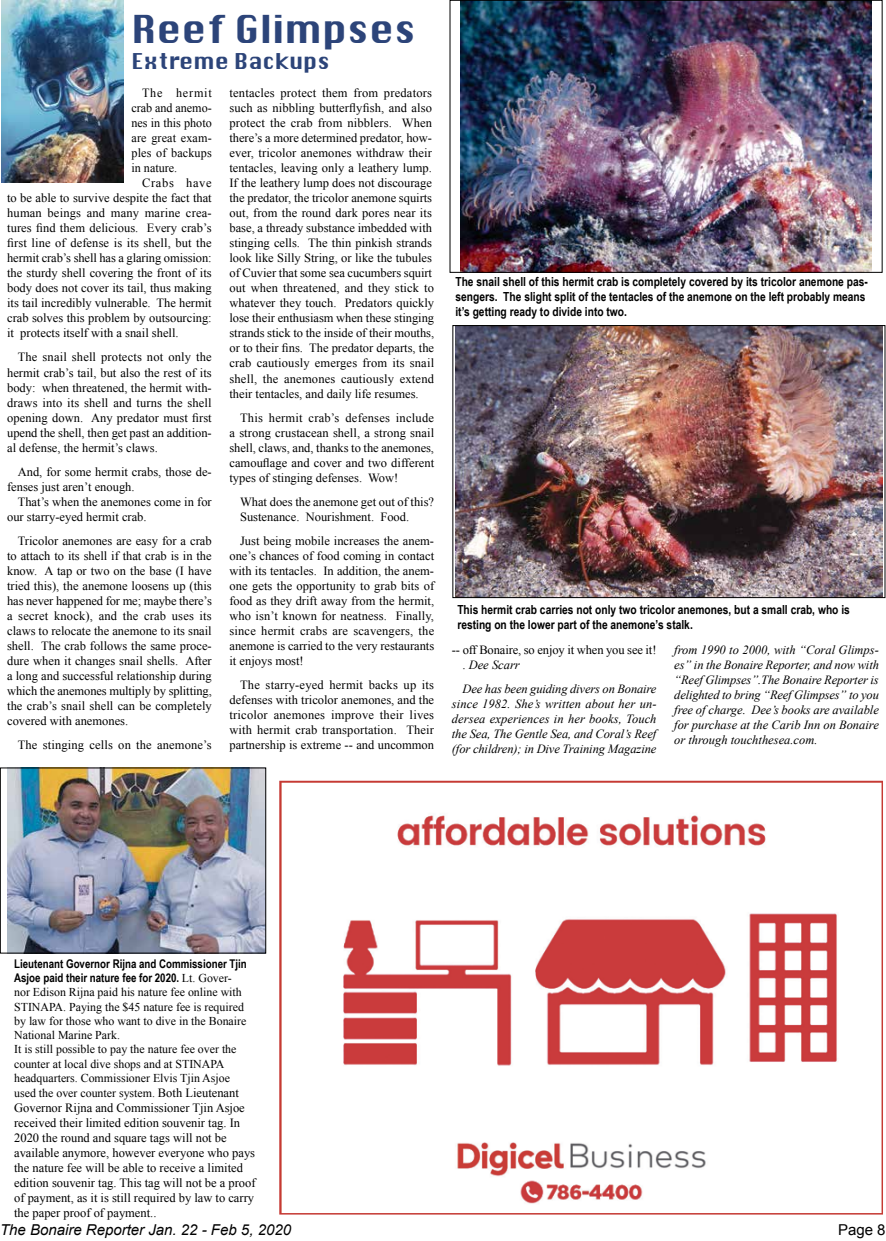
<style>
.page{position:relative;width:886px;height:1241px;background:#fff}
.page>*{position:absolute;margin:0;border:0;box-sizing:border-box;transform-origin:0 0}
.t1{font:37.5px "Silom";color:#2c4479}
.t2{font:21.25px "Silom";color:#2c4479}
.t3{font:italic 15px "Arial";color:#000}
.t4{font:15px "Arial";color:#000}
.t5{font:12.62px/15px "Times New Roman";color:#000}
.t6{font:12.5px/15px "Times New Roman";color:#000;text-align:justify}
.t7{font:italic 12.5px/15px "Times New Roman";letter-spacing:-.005em;color:#000;text-align:justify}
.t8{font:700 12.5px/15px "Arial Narrow";color:#000}
.t9{font:12px/14.4px "Times New Roman";color:#000}
.t10{font:700 12px/14.2px "Arial Narrow";color:#000}
.s1{font-style:italic}
.s2{font-family:"Times New Roman";font-weight:400}
.s3{font-size:12.62px}
</style>
<div class="page">
<img style="left:1px;top:0;width:122px;height:183px">
<img style="left:460px;top:2px;width:412px;height:268px">
<div style="left:450px;top:0;width:432px;height:272px;border:1px solid #000"></div>
<img style="left:7px;top:769px;width:257px;height:182px">
<div style="left:0;top:767px;width:266px;height:186px;border:1px solid #000"></div>
<img style="left:281px;top:782px;width:600px;height:430px">
<img style="left:455px;top:327px;width:428px;height:269px">
<div style="left:452px;top:325px;width:433px;height:273px;border:1px solid #000"></div>
<h1 class="t1" style="left:131px;top:8px;width:286px">Reef Glimpses</h1>
<h2 class="t2" style="left:131px;top:49px;width:200px">Extreme Backups</h2>
<p class="t6" style="left:131px;top:85px;width:82px;text-indent:11px">The hermit crab and anemo&shy;nes in this photo are great exam&shy;ples of backups in nature.</p>
<p class="t6" style="left:7px;top:175px;width:206px;text-indent:135px">Crabs have to be able to survive despite the fact that human beings and many marine crea&shy;tures find them delicious. Every crab’s first line of defense is its shell, but the hermit crab’s shell has a glaring omission: the sturdy shell covering the front of its body does not cover its tail, thus making its tail incredibly vulnerable. The hermit crab solves this problem by outsourcing: it protects itself with a snail shell.</p>
<p class="t6" style="left:7px;top:349px;width:206px;text-indent:11px">The snail shell protects not only the hermit crab’s tail, but also the rest of its body: when threatened, the hermit with&shy;draws into its shell and turns the shell opening down. Any predator must first upend the shell, then get past an addition&shy;al defense, the hermit’s claws.</p>
<p class="t6" style="left:7px;top:463px;width:206px;text-indent:11px">And, for some hermit crabs, those de&shy;fenses just aren’t enough.</p>
<p class="t6" style="left:7px;top:493px;width:206px;text-indent:11px">That’s when the anemones come in for our starry-eyed hermit crab.</p>
<p class="t6" style="left:7px;top:532px;width:206px;text-indent:11px">Tricolor anemones are easy for a crab to attach to its shell if that crab is in the know. A tap or two on the base (I have tried this), the anemone loosens up (this has never happened for me; maybe there’s a secret knock), and the crab uses its claws to relocate the anemone to its snail shell. The crab follows the same proce&shy;dure when it changes snail shells. After a long and successful relationship during which the anemones multiply by splitting, the crab’s snail shell can be completely covered with anemones.</p>
<p class="t6" style="left:18px;top:736px;width:196px">The stinging cells on the anemone’s</p>
<p class="t6" style="left:229px;top:85px;width:206px;text-align:left">tentacles protect them from predators such as nibbling butterflyfish, and also protect the crab from nibblers. When there’s a more determined predator, how&shy;ever, tricolor anemones withdraw their tentacles, leaving only a leathery lump.<br>If the leathery lump does not discourage the predator, the tricolor anemone squirts out, from the round dark pores near its base, a thready substance imbedded with stinging cells. The thin pinkish strands look like Silly String, or like the tubules of Cuvier that some sea cucumbers squirt out when threatened, and they stick to whatever they touch. Predators quickly lose their enthusiasm when these stinging strands stick to the inside of their mouths, or to their fins. The predator departs, the crab cautiously emerges from its snail shell, the anemones cautiously extend their tentacles, and daily life resumes.</p>
<p class="t6" style="left:229px;top:409px;width:206px;text-indent:11px">This hermit crab’s defenses include a strong crustacean shell, a strong snail shell, claws, and, thanks to the anemones, camouflage and cover and two different types of stinging defenses. Wow!</p>
<p class="t6" style="left:240px;top:493px;width:195px">What does the anemone get out of this?<br>Sustenance. Nourishment. Food.</p>
<p class="t6" style="left:229px;top:532px;width:206px;text-indent:11px">Just being mobile increases the anem&shy;one’s chances of food coming in contact with its tentacles. In addition, the anem&shy;one gets the opportunity to grab bits of food as they drift away from the hermit, who isn’t known for neatness. Finally, since hermit crabs are scavengers, the anemone is carried to the very restaurants it enjoys most!</p>
<p class="t6" style="left:229px;top:676px;width:206px;text-indent:11px">The starry-eyed hermit backs up its defenses with tricolor anemones, and the tricolor anemones improve their lives with hermit crab transportation. Their partnership is extreme -- and uncommon</p>
<p class="t8" style="left:455px;top:273px;width:414px">The snail shell of this hermit crab is completely covered by its tricolor anemone pas&shy;sengers. The slight split of the tentacles of the anemone on the left probably means it’s getting ready to divide into two.</p>
<p class="t8" style="left:457px;top:601px;width:394px">This hermit crab carries not only two tricolor anemones, but a small crab, who is resting on the lower part of the anemone’s stalk.</p>
<p class="t6" style="left:462px;top:642px;width:195px;text-indent:-11px">-- off Bonaire, so enjoy it when you see it! . <span class="s1">Dee Scarr</span></p>
<p class="t7" style="left:452px;top:681px;width:206px;text-indent:11px">Dee has been guiding divers on Bonaire since 1982. She’s written about her un&shy;dersea experiences in her books, Touch the Sea, The Gentle Sea, and Coral’s Reef (for children); in Dive Training Magazine</p>
<p class="t7" style="left:674px;top:642px;width:206px">from 1990 to 2000, with “Coral Glimps&shy;es” in the Bonaire Reporter, and now with “Reef Glimpses”.The Bonaire Reporter is delighted to bring “Reef Glimpses” to you free of charge. Dee’s books are available for purchase at the Carib Inn on Bonaire or through touchthesea.com.</p>
<p class="t10" style="left:14px;top:955px;width:234px">Lieutenant Governor Rijna and Commissioner Tjin<br>Asjoe paid their nature fee for 2020. <span class="s2">Lt. Gover-</span></p>
<p class="t9" style="left:14px;top:984px;width:234px">nor Edison Rijna paid his nature fee online with STINAPA. Paying the $45 nature fee is required by law for those who want to dive in the Bonaire National Marine Park.<br>It is still possible to pay the nature fee over the counter at local dive shops and at STINAPA headquarters. Commissioner Elvis Tjin Asjoe used the over counter system. <span class="s3">Both Lieutenant</span></p>
<p class="t5" style="left:14px;top:1099px;width:243px">Governor Rijna and Commissioner Tjin Asjoe received their limited edition souvenir tag. In 2020 the round and square tags will not be available anymore, however everyone who pays the nature fee will be able to receive a limited edition souvenir tag. This tag will not be a proof of payment, as it is still required by law to carry the paper proof of payment..</p>
<p class="t3" style="left:0;top:1219px;width:292px">The Bonaire Reporter Jan. 22 - Feb 5, 2020</p>
<p class="t4" style="left:838px;top:1219px;width:49px">Page 8</p>
</div>
